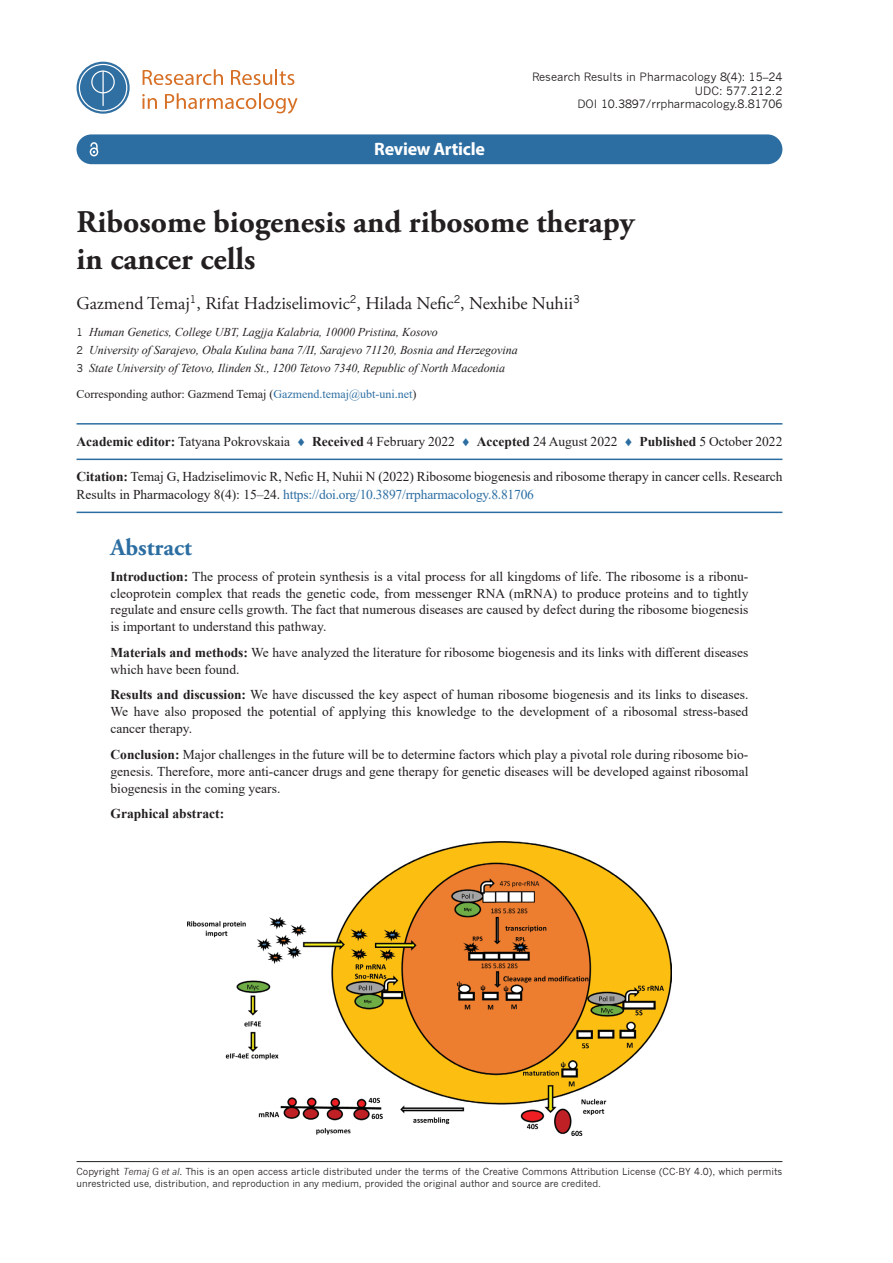
<style>
.page{position:relative;width:893px;height:1263px;background:#fff}
.page>*{position:absolute;margin:0;border:0;box-sizing:border-box;transform-origin:0 0}
.t1{font:700 31.5px/37.8px "Adobe Garamond Pro";color:#231f20}
.Abstract_text{font:700 24px "Adobe Garamond Pro";color:#2c6ea2}
.authors{font:18px "Adobe Garamond Pro";color:#231f20}
.t2{font:700 18px "Myriad Pro";letter-spacing:-.015em;color:#fff}
.Abstract_text-2{font:13.5px/17px "Times New Roman";color:#231f20;text-align:justify}
.article_citation{font:13.5px/18px "Times New Roman";letter-spacing:-.005em;color:#231f20}
.dates{font:13.5px "Times New Roman";color:#231f20}
.Abstract_text-3{font:700 13.5px "Times New Roman";color:#231f20}
.address{font:italic 12px "Times New Roman";letter-spacing:-.005em;color:#231f20}
.author_notes{font:12px "Times New Roman";color:#231f20}
.citation{font:11.25px "News Gothic";color:#231f20}
.t3{font:9.45px/12.6px "News Gothic";color:#231f20}
.s1{font-family:"News Gothic";font-style:normal;font-size:10.5px}
.s2{color:#2c6ea2}
.s3{font-weight:700}
.s4{font-style:italic}
</style>
<div class="page">
<hr style="left:77px;top:423px;width:705px;height:2px;background:#2c6ea2">
<hr style="left:77px;top:459px;width:705px;height:1px;background:#2c6ea2">
<hr style="left:77px;top:512px;width:705px;height:1px;background:#2c6ea2">
<hr style="left:77px;top:1161px;width:705px;height:1px;background:#231f20">
<svg style="left:143px;top:69px;width:80px;height:16px"></svg>
<svg style="left:231px;top:69px;width:63px;height:16px"></svg>
<svg style="left:142px;top:94px;width:15px;height:15px"></svg>
<svg style="left:165px;top:93px;width:133px;height:21px"></svg>
<svg style="left:77px;top:62px;width:53px;height:52px"></svg>
<div style="left:79px;top:64px;width:48px;height:47px;border:1px solid #fff;border-radius:50%"></div>
<hr style="left:102px;top:71px;width:2px;height:35px;background:#fff">
<svg style="left:91px;top:70px;width:24px;height:24px"></svg>
<div style="left:77px;top:134px;width:705px;height:30px;background:#2c6ea2;border-radius:15px"></div>
<svg style="left:90px;top:142px;width:8px;height:14px"></svg>
<img style="left:188px;top:842px;width:483px;height:293px">
<p class="t2" style="left:374px;top:137px;width:112px">Review Article</p>
<p class="citation" style="left:532px;top:71px;width:252px">Research Results in Pharmacology 8(4): 15–24</p>
<p class="citation" style="left:695px;top:84px;width:89px">UDC: 577.212.2</p>
<p class="citation" style="left:577px;top:98px;width:206px">DOI 10.3897/rrpharmacology.8.81706</p>
<p class="t1" style="left:77px;top:203px;width:559px">Ribosome biogenesis and ribosome therapy in cancer cells</p>
<p class="authors" style="left:77px;top:293px;width:504px">Gazmend Temaj<sup>1</sup>, Rifat Hadziselimovic<sup>2</sup>, Hilada Nefic<sup>2</sup>, Nexhibe Nuhii<sup>3</sup></p>
<p class="address" style="left:77px;top:323px;width:363px"><span class="s1">1</span> Human Genetics, College UBT, Lagjja Kalabria, 10000 Pristina, Kosovo</p>
<p class="address" style="left:77px;top:341px;width:443px"><span class="s1">2</span> University of Sarajevo, Obala Kulina bana 7/II, Sarajevo 71120, Bosnia and Herzegovina</p>
<p class="address" style="left:77px;top:359px;width:430px"><span class="s1">3</span> State University of Tetovo, Ilinden St., 1200 Tetovo 7340, Republic of North Macedonia</p>
<p class="author_notes" style="left:77px;top:386px;width:341px">Corresponding author: Gazmend Temaj (<span class="s2">Gazmend.temaj@ubt-uni.net</span>)</p>
<p class="dates" style="left:77px;top:432px;width:707px"><span class="s3">Academic editor:</span> Tatyana Pokrovskaia <span class="s2">♦</span> <span class="s3">Received</span> 4 February 2022 <span class="s2">♦</span> <span class="s3">Accepted</span> 24 August 2022 <span class="s2">♦</span> <span class="s3">Published</span> 5 October 2022</p>
<p class="article_citation" style="left:77px;top:467px;width:707px"><span class="s3">Citation:</span> Temaj G, Hadziselimovic R, Nefic H, Nuhii N (2022) Ribosome biogenesis and ribosome therapy in cancer cells. Research<br>Results in Pharmacology 8(4): 15–24. <span class="s2">https://doi.org/10.3897/rrpharmacology.8.81706</span></p>
<p class="Abstract_text" style="left:111px;top:533px;width:83px">Abstract</p>
<p class="Abstract_text-2" style="left:111px;top:567px;width:639px"><span class="s3">Introduction:</span> The process of protein synthesis is a vital process for all kingdoms of life. The ribosome is a ribonu&shy;cleoprotein complex that reads the genetic code, from messenger RNA (mRNA) to produce proteins and to tightly regulate and ensure cells growth. The fact that numerous diseases are caused by defect during the ribosome biogenesis is important to understand this pathway.</p>
<p class="Abstract_text-2" style="left:111px;top:643px;width:639px"><span class="s3">Materials and methods:</span> We have analyzed the literature for ribosome biogenesis and its links with different diseases which have been found.</p>
<p class="Abstract_text-2" style="left:111px;top:686px;width:639px"><span class="s3">Results and discussion:</span> We have discussed the key aspect of human ribosome biogenesis and its links to diseases.<br>We have also proposed the potential of applying this knowledge to the development of a ribosomal stress-based cancer therapy.</p>
<p class="Abstract_text-2" style="left:111px;top:745px;width:639px"><span class="s3">Conclusion:</span> Major challenges in the future will be to determine factors which play a pivotal role during ribosome bio&shy;genesis. Therefore, more anti-cancer drugs and gene therapy for genetic diseases will be developed against ribosomal biogenesis in the coming years.</p>
<p class="Abstract_text-3" style="left:111px;top:804px;width:115px">Graphical abstract:</p>
<p class="t3" style="left:77px;top:1165px;width:707px">Copyright <span class="s4">Temaj G et al.</span> This is an open access article distributed under the terms of the Creative Commons Attribution License (CC-BY 4.0), which permits unrestricted use, distribution, and reproduction in any medium, provided the original author and source are credited.</p>
</div>
